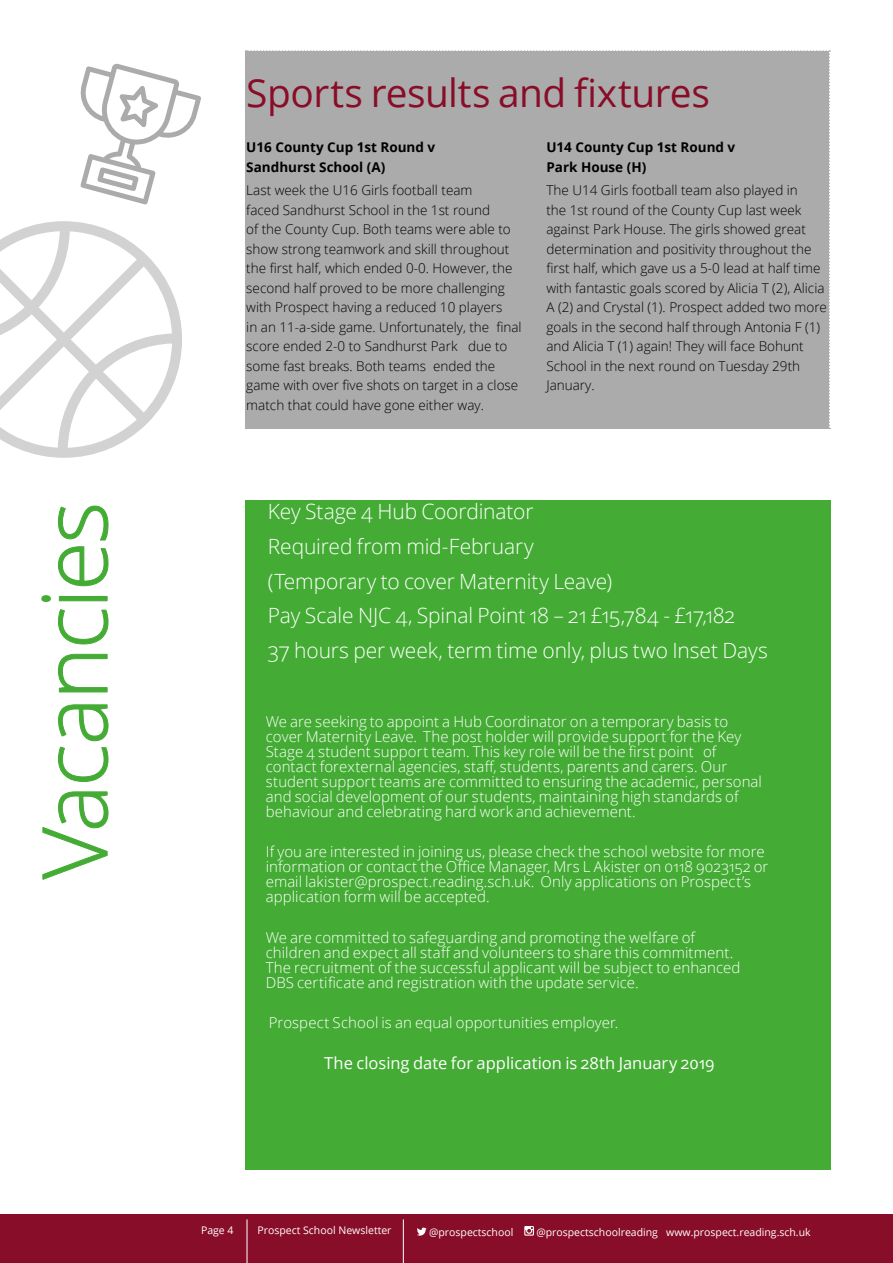
<style>
.page{position:relative;width:893px;height:1263px;background:#fff}
.page>*{position:absolute;margin:0;border:0;box-sizing:border-box;transform-origin:0 0}
.t1{font:300 90px "Open Sans";letter-spacing:-.025em;color:#44ac34}
.t2{font:38.85px "Open Sans";letter-spacing:-.01em;color:#880d28}
.t3{font:300 21px/34.5px "Open Sans";letter-spacing:-.005em;color:#fff}
.t4{font:16.5px "Open Sans";color:#fff}
.t5{font:300 15px/15px "Open Sans";letter-spacing:.005em;color:#fff}
.t6{font:300 13.5px/19.5px "Open Sans";color:#000}
.t7{font:700 13.5px/19.5px "Open Sans";color:#000}
.t8{font:10.5px "Open Sans";color:#fff}
</style>
<div class="page">
<div style="left:0;top:1214px;width:893px;height:49px;background:#880d28"></div>
<svg style="left:417px;top:1227px;width:10px;height:8px"></svg>
<svg style="left:524px;top:1226px;width:10px;height:9px"></svg>
<hr style="left:247px;top:1219px;width:1px;height:44px;background:#fff">
<hr style="left:403px;top:1219px;width:1px;height:44px;background:#fff">
<div style="left:246px;top:500px;width:585px;height:669px;background:#44ac34"></div>
<div style="left:245px;top:50px;width:585px;height:379px;background:#acabab"></div>
<svg style="left:80px;top:63px;width:121px;height:142px"></svg>
<svg style="left:0;top:221px;width:182px;height:237px"></svg>
<svg style="left:42px;top:791px;width:67px;height:89px"></svg>
<svg style="left:58px;top:704px;width:51px;height:78px"></svg>
<svg style="left:57px;top:653px;width:51px;height:40px"></svg>
<svg style="left:57px;top:609px;width:52px;height:36px"></svg>
<svg style="left:41px;top:595px;width:67px;height:7px"></svg>
<svg style="left:58px;top:505px;width:51px;height:82px"></svg>
<h2 class="t2" style="left:246px;top:66px;width:465px">Sports results and fixtures</h2>
<p class="t7" style="left:246px;top:137px;width:190px">U16 County Cup 1st Round v<br>Sandhurst School (A)</p>
<p class="t6" style="left:246px;top:180px;width:277px">Last week the U16 Girls football team<br>faced Sandhurst School in the 1st round<br>of the County Cup. Both teams were able to show strong teamwork and skill throughout the first half, which ended 0-0. However, the second half proved to be more challenging with Prospect having a reduced 10 players<br>in an 11-a-side game. Unfortunately, the final score ended 2-0 to Sandhurst Park due to some fast breaks. Both teams ended the game with over five shots on target in a close match that could have gone either way.</p>
<p class="t7" style="left:546px;top:137px;width:190px">U14 County Cup 1st Round v<br>Park House (H)</p>
<p class="t6" style="left:546px;top:180px;width:282px">The U14 Girls football team also played in<br>the 1st round of the County Cup last week against Park House. The girls showed great determination and positivity throughout the first half, which gave us a 5-0 lead at half time with fantastic goals scored by Alicia T (2), Alicia A (2) and Crystal (1). Prospect added two more goals in the second half through Antonia F (1) and Alicia T (1) again! They will face Bohunt School in the next round on Tuesday 29th January.</p>
<h1 class="t1" style="left:13px;top:879px;width:379px;rotate:-90deg">Vacancies</h1>
<h3 class="t3" style="left:268px;top:494px;width:501px">Key Stage 4 Hub Coordinator<br>Required from mid-February<br>(Temporary to cover Maternity Leave)<br>Pay Scale NJC 4, Spinal Point 18 – 21 £15,784 - £17,182<br>37 hours per week, term time only, plus two Inset Days</h3>
<p class="t5" style="left:266px;top:713px;width:498px">We are seeking to appoint a Hub Coordinator on a temporary basis to cover Maternity Leave. The post holder will provide support for the Key Stage 4 student support team. This key role will be the first point of contact forexternal agencies, staff, students, parents and carers. Our student support teams are committed to ensuring the academic, personal and social development of our students, maintaining high standards of behaviour and celebrating hard work and achievement.</p>
<p class="t5" style="left:266px;top:844px;width:504px">If you are interested in joining us, please check the school website for more information or contact the Office Manager, Mrs L Akister on 0118 9023152 or email lakister@prospect.reading.sch.uk. Only applications on Prospect’s application form will be accepted.</p>
<p class="t5" style="left:266px;top:929px;width:476px">We are committed to safeguarding and promoting the welfare of children and expect all staff and volunteers to share this commitment.<br>The recruitment of the successful applicant will be subject to enhanced DBS certificate and registration with the update service.</p>
<p class="t5" style="left:269px;top:1015px;width:351px">Prospect School is an equal opportunities employer.</p>
<p class="t4" style="left:324px;top:1051px;width:392px">The closing date for application is 28th January 2019</p>
<p class="t8" style="left:201px;top:1223px;width:34px">Page 4</p>
<p class="t8" style="left:257px;top:1223px;width:136px">Prospect School Newsletter</p>
<p class="t8" style="left:429px;top:1224px;width:86px">@prospectschool</p>
<p class="t8" style="left:536px;top:1224px;width:276px">@prospectschoolreading www.prospect.reading.sch.uk</p>
</div>
